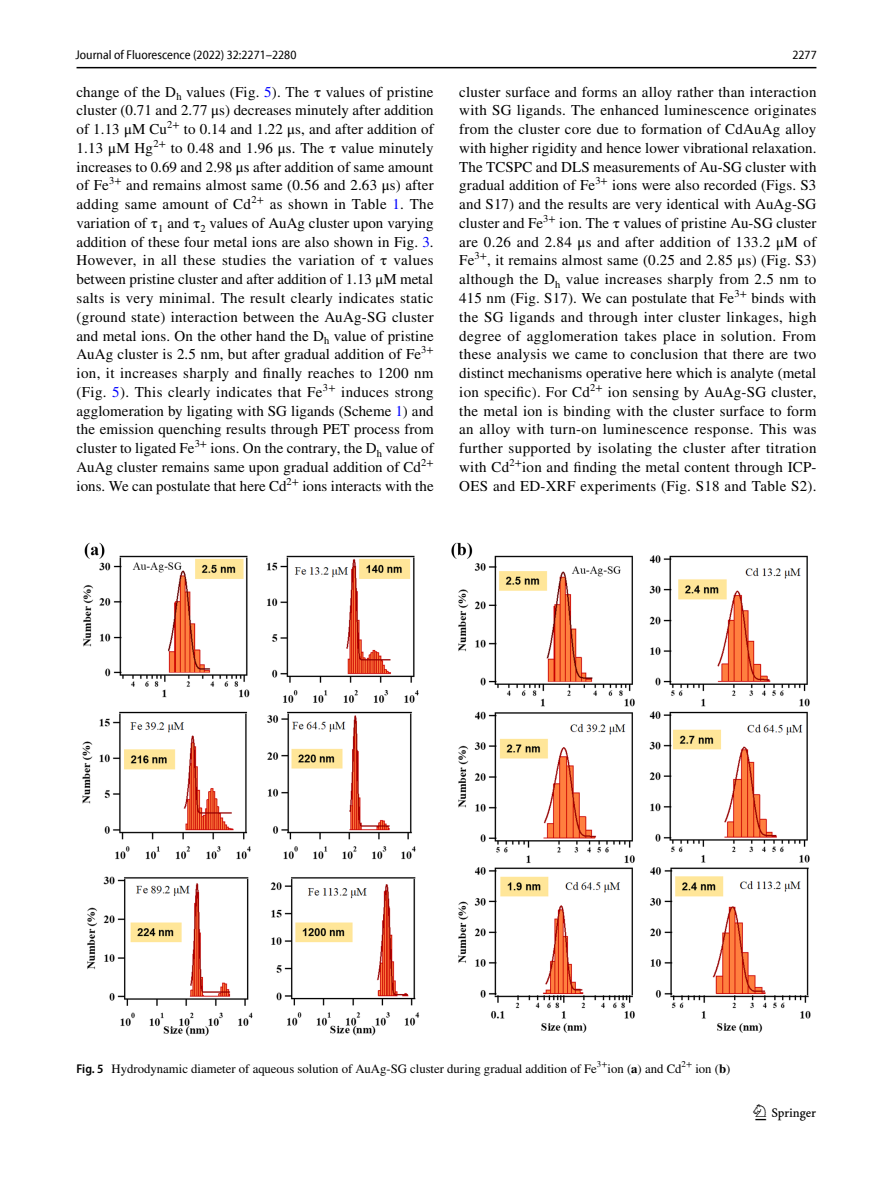
<style>
.page{position:relative;width:893px;height:1187px;background:#fff}
.page>*{position:absolute;margin:0;border:0;box-sizing:border-box;transform-origin:0 0}
.t1{font:22.5px "Springnew Regular 3";color:#000}
.t2{font:15px/18.8px "STIX";letter-spacing:.01em;color:#000;text-align:justify}
.t3{font:12.75px "STIX";color:#000}
.t4{font:semi-condensed 12.75px "Myriad Pro Unic";color:#000}
.s1{color:#00f}
.s2{font-family:"Myriad Pro";font-weight:600;font-stretch:semi-condensed}
.s3{font-weight:700}
</style>
<div class="page">
<hr style="left:77px;top:67px;width:739px;height:1px;background:#000">
<img style="left:82px;top:542px;width:729px;height:494px">
<p class="t4" style="left:76px;top:50px;width:222px">Journal of Fluorescence (2022) 32:2271–2280</p>
<p class="t4" style="left:792px;top:50px;width:26px">2277</p>
<p class="t2" style="left:77px;top:83px;width:359px">change of the D<sub>h</sub> values (Fig. <span class="s1">5</span>). The τ values of pristine cluster (0.71 and 2.77 μs) decreases minutely after addition of 1.13 μM Cu<sup>2+</sup> to 0.14 and 1.22 μs, and after addition of 1.13 μM Hg<sup>2+</sup> to 0.48 and 1.96 μs. The τ value minutely increases to 0.69 and 2.98 μs after addition of same amount of Fe<sup>3+</sup> and remains almost same (0.56 and 2.63 μs) after adding same amount of Cd<sup>2+</sup> as shown in Table <span class="s1">1</span>. The variation of τ<sub>1</sub> and τ<sub>2</sub> values of AuAg cluster upon varying addition of these four metal ions are also shown in Fig. <span class="s1">3</span>.<br>However, in all these studies the variation of τ values between pristine cluster and after addition of 1.13 μM metal salts is very minimal. The result clearly indicates static (ground state) interaction between the AuAg-SG cluster and metal ions. On the other hand the D<sub>h</sub> value of pristine AuAg cluster is 2.5 nm, but after gradual addition of Fe<sup>3+ </sup>ion, it increases sharply and finally reaches to 1200 nm (Fig. <span class="s1">5</span>). This clearly indicates that Fe<sup>3+</sup> induces strong agglomeration by ligating with SG ligands (Scheme <span class="s1">1</span>) and the emission quenching results through PET process from cluster to ligated Fe<sup>3+</sup> ions. On the contrary, the D<sub>h</sub> value of AuAg cluster remains same upon gradual addition of Cd<sup>2+ </sup>ions. We can postulate that here Cd<sup>2+</sup> ions interacts with the</p>
<p class="t2" style="left:459px;top:83px;width:359px">cluster surface and forms an alloy rather than interaction with SG ligands. The enhanced luminescence originates from the cluster core due to formation of CdAuAg alloy with higher rigidity and hence lower vibrational relaxation.<br>The TCSPC and DLS measurements of Au-SG cluster with gradual addition of Fe<sup>3+</sup> ions were also recorded (Figs. S3 and S17) and the results are very identical with AuAg-SG cluster and Fe<sup>3+</sup> ion. The τ values of pristine Au-SG cluster are 0.26 and 2.84 μs and after addition of 133.2 μM of Fe<sup>3+</sup>, it remains almost same (0.25 and 2.85 μs) (Fig. S3) although the D<sub>h</sub> value increases sharply from 2.5 nm to 415 nm (Fig. S17). We can postulate that Fe<sup>3+</sup> binds with the SG ligands and through inter cluster linkages, high degree of agglomeration takes place in solution. From these analysis we came to conclusion that there are two distinct mechanisms operative here which is analyte (metal ion specific). For Cd<sup>2+</sup> ion sensing by AuAg-SG cluster, the metal ion is binding with the cluster surface to form an alloy with turn-on luminescence response. This was further supported by isolating the cluster after titration with Cd<sup>2+</sup>ion and finding the metal content through ICP-OES and ED-XRF experiments (Fig. S18 and Table S2).</p>
<p class="t3" style="left:77px;top:1059px;width:655px"><span class="s2">Fig. 5</span> Hydrodynamic diameter of aqueous solution of AuAg-SG cluster during gradual addition of Fe<sup>3+</sup>ion (<span class="s3">a</span>) and Cd<sup>2+</sup> ion (<span class="s3">b</span>)</p>
<h1 class="t1" style="left:755px;top:1104px;width:62px">1 3</h1>
</div>
